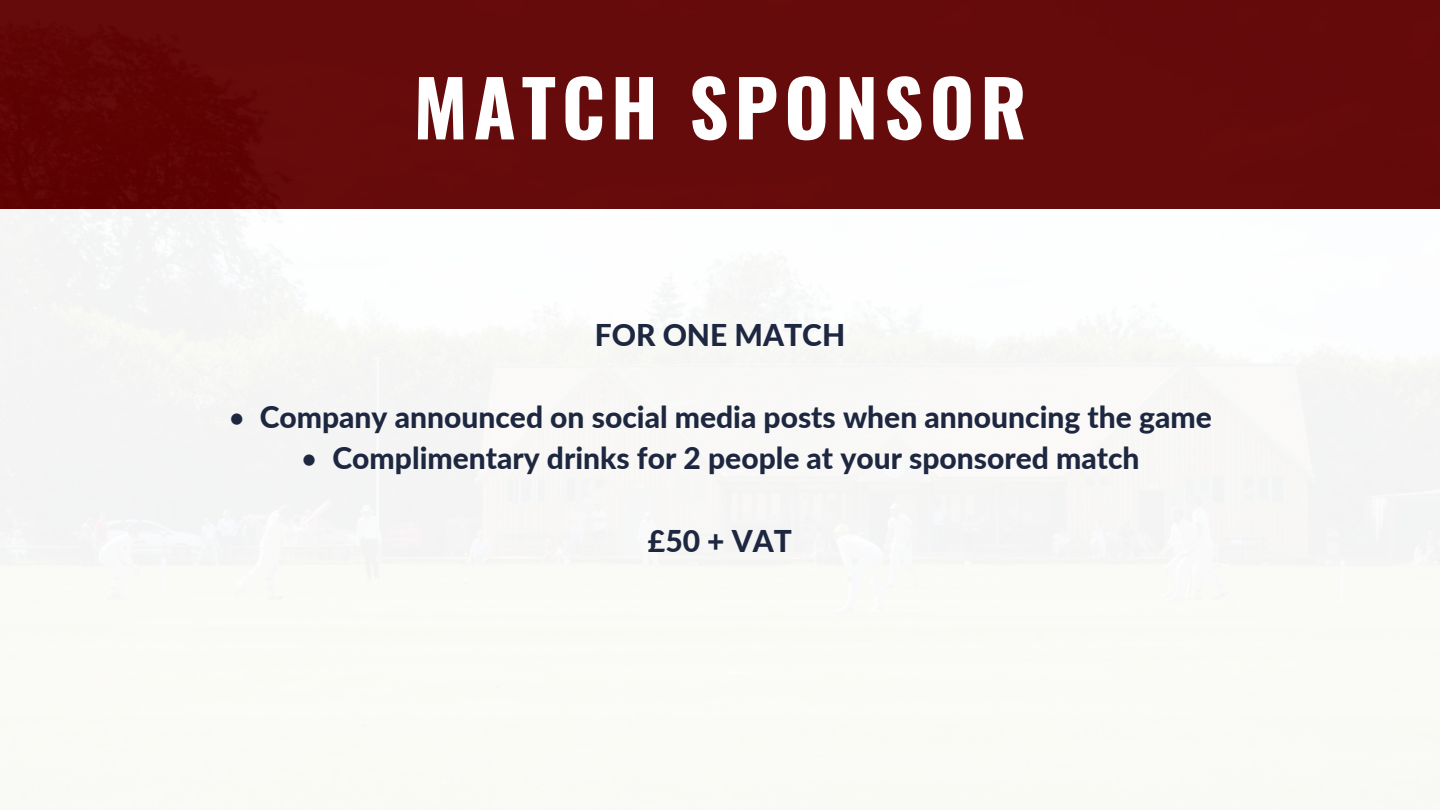
<style>
.page{position:relative;width:1440px;height:810px;background:#fff}
.page>*{position:absolute;margin:0;border:0;box-sizing:border-box;transform-origin:0 0}
.t1{font:700 77px "Oswald";letter-spacing:.075em;color:#fff}
.t2{font:800 30px "Lato";color:#1e2740}
.t3{font:30px "Lato";color:#1e2740}
.s1{font-weight:400}
</style>
<div class="page">
<img style="left:0;top:0;width:1440px;height:810px">
<p class="t1" style="left:414px;top:48px;width:614px">MATCH SPONSOR</p>
<p class="t2" style="left:595px;top:316px;width:252px">FOR ONE MATCH</p>
<h1 class="t2" style="left:228px;top:399px;width:985px"><span class="s1">•</span> Company announced on social media posts when announcing the game</h1>
<h2 class="t3" style="left:300px;top:440px;width:19px">•</h2>
<p class="t2" style="left:333px;top:440px;width:809px">Complimentary drinks for 2 people at your sponsored match</p>
<p class="t2" style="left:648px;top:522px;width:146px">£50 + VAT</p>
</div>
